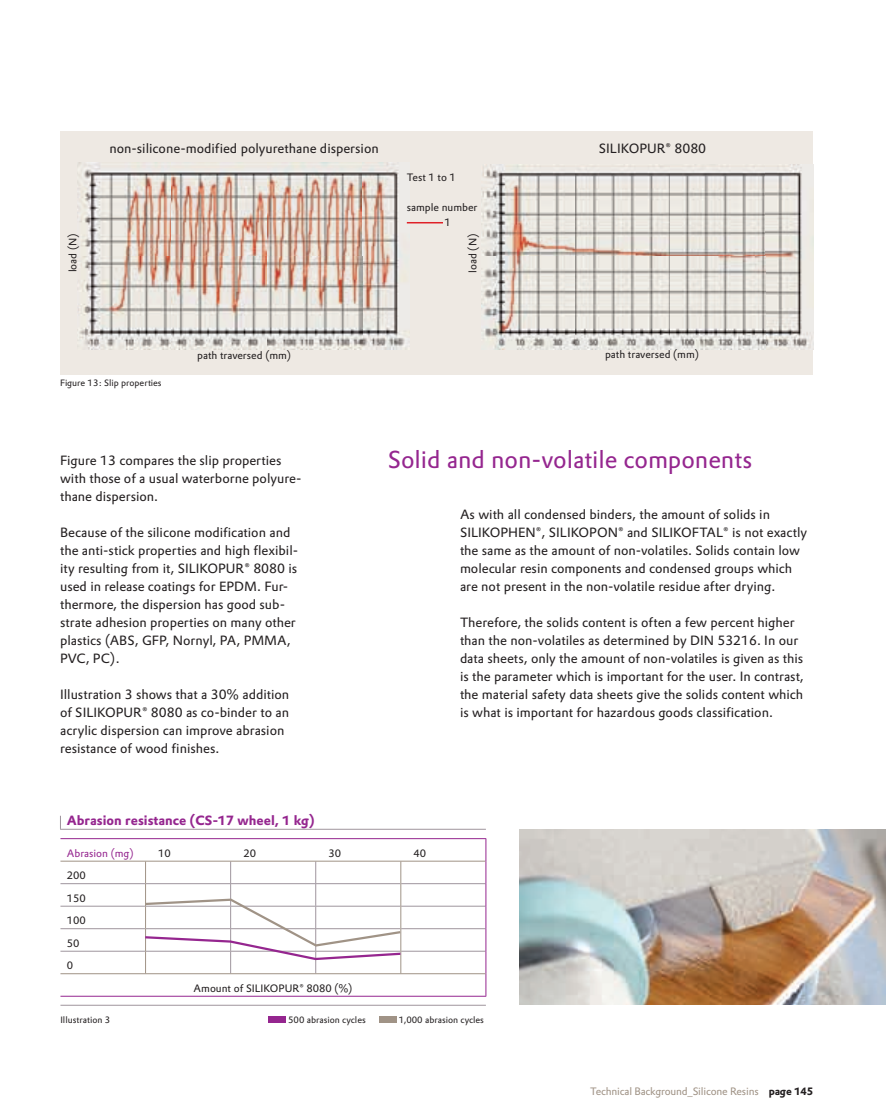
<style>
.page{position:relative;width:886px;height:1120px;background:#fff}
.page>*{position:absolute;margin:0;border:0;box-sizing:border-box;transform-origin:0 0}
.t1{font:24px "Evonik Prokyon";color:#95268f}
.t2{font:13.2px/18px "Evonik Prokyon";color:#231f20}
.t3{font:700 13.2px "Evonik Prokyon";color:#95268f}
.t4{font:10.5px/22.5px "Evonik Prokyon";color:#231f20}
.t5{font:10.5px "Evonik Prokyon";letter-spacing:-.015em;color:#a09386}
.t6{font:10.5px "Evonik Prokyon";color:#95268f}
.t7{font:9px "Evonik Prokyon";color:#231f20}
.s1{font-weight:700;color:#231f20}
</style>
<div class="page">
<hr style="left:60px;top:828px;width:426px;height:1px;background:#9f959d">
<svg style="left:60px;top:815px;width:1px;height:13px"></svg>
<hr style="left:60px;top:995px;width:426px;height:1px;background:#95268f">
<hr style="left:60px;top:883px;width:85px;height:1px;background:#9f959d">
<hr style="left:401px;top:883px;width:84px;height:1px;background:#9f959d">
<hr style="left:60px;top:1004px;width:426px;height:1px;background:#9f959d">
<hr style="left:60px;top:905px;width:85px;height:1px;background:#9f959d">
<hr style="left:401px;top:905px;width:84px;height:1px;background:#9f959d">
<hr style="left:60px;top:928px;width:85px;height:1px;background:#9f959d">
<hr style="left:401px;top:928px;width:84px;height:1px;background:#9f959d">
<hr style="left:60px;top:950px;width:85px;height:1px;background:#9f959d">
<hr style="left:401px;top:950px;width:84px;height:1px;background:#9f959d">
<hr style="left:60px;top:838px;width:426px;height:1px;background:#95268f">
<hr style="left:60px;top:860px;width:425px;height:1px;background:#a09386">
<svg style="left:485px;top:839px;width:1px;height:156px"></svg>
<hr style="left:60px;top:973px;width:425px;height:1px;background:#a09386">
<div style="left:269px;top:1016px;width:17px;height:7px;background:#95268f"></div>
<div style="left:379px;top:1016px;width:17px;height:7px;background:#a09386"></div>
<svg style="left:143px;top:861px;width:260px;height:112px"></svg>
<img style="left:519px;top:829px;width:366px;height:175px">
<div style="left:60px;top:131px;width:383px;height:243px;background:#eee9e3"></div>
<img style="left:77px;top:163px;width:333px;height:186px">
<div style="left:430px;top:131px;width:383px;height:243px;background:#eee9e3"></div>
<img style="left:481px;top:165px;width:329px;height:184px">
<hr style="left:407px;top:222px;width:36px;height:1px;background:#df2027">
<p class="t2" style="left:109px;top:141px;width:271px">non-silicone-modified polyurethane dispersion</p>
<p class="t2" style="left:599px;top:141px;width:109px">SILIKOPUR® 8080</p>
<p class="t4" style="left:407px;top:167px;width:51px">Test 1 to 1</p>
<p class="t4" style="left:444px;top:201px;width:34px;line-height:15px;text-indent:-38px">sample number<br>1</p>
<p class="t4" style="left:62px;top:272px;width:40px;rotate:-90deg">load (N)</p>
<p class="t4" style="left:462px;top:273px;width:40px;rotate:-90deg">load (N)</p>
<p class="t4" style="left:197px;top:344px;width:95px">path traversed (mm)</p>
<p class="t4" style="left:605px;top:344px;width:95px">path traversed (mm)</p>
<p class="t7" style="left:60px;top:379px;width:103px">Figure 13: Slip properties</p>
<p class="t2" style="left:60px;top:452px;width:243px">Figure 13 compares the slip properties with those of a usual waterborne polyure&shy;thane dispersion.</p>
<p class="t2" style="left:60px;top:524px;width:239px">Because of the silicone modification and the anti-stick properties and high flexibil&shy;ity resulting from it, SILIKOPUR® 8080 is used in release coatings for EPDM. Fur&shy;thermore, the dispersion has good sub&shy;strate adhesion properties on many other plastics (ABS, GFP, Nornyl, PA, PMMA, PVC, PC).</p>
<p class="t2" style="left:60px;top:686px;width:231px">Illustration 3 shows that a 30% addition of SILIKOPUR® 8080 as co-binder to an acrylic dispersion can improve abrasion resistance of wood finishes.</p>
<h1 class="t1" style="left:387px;top:449px;width:366px">Solid and non-volatile components</h1>
<p class="t2" style="left:460px;top:506px;width:349px">As with all condensed binders, the amount of solids in SILIKOPHEN®, SILIKOPON® and SILIKOFTAL® is not exactly the same as the amount of non-volatiles. Solids contain low molecular resin components and condensed groups which are not present in the non-volatile residue after drying.</p>
<p class="t2" style="left:460px;top:614px;width:345px">Therefore, the solids content is often a few percent higher than the non-volatiles as determined by DIN 53216. In our data sheets, only the amount of non-volatiles is given as this is the parameter which is important for the user. In contrast, the material safety data sheets give the solids content which is what is important for hazardous goods classification.</p>
<p class="t3" style="left:67px;top:814px;width:249px">Abrasion resistance (CS-17 wheel, 1 kg)</p>
<p class="t6" style="left:67px;top:848px;width:68px">Abrasion (mg)</p>
<p class="t4" style="left:158px;top:842px;width:14px">10</p>
<p class="t4" style="left:243px;top:842px;width:14px">20</p>
<p class="t4" style="left:328px;top:842px;width:14px">30</p>
<p class="t4" style="left:413px;top:842px;width:14px">40</p>
<p class="t4" style="left:67px;top:865px;width:20px">200<br>150<br>100<br>50<br>0</p>
<p class="t4" style="left:194px;top:977px;width:160px">Amount of SILIKOPUR® 8080 (%)</p>
<p class="t7" style="left:60px;top:1016px;width:51px">Illustration 3</p>
<p class="t7" style="left:288px;top:1016px;width:79px">500 abrasion cycles</p>
<p class="t7" style="left:399px;top:1016px;width:86px">1,000 abrasion cycles</p>
<p class="t5" style="left:590px;top:1086px;width:224px">Technical Background_Silicone Resins <span class="s1">page 145</span></p>
</div>
